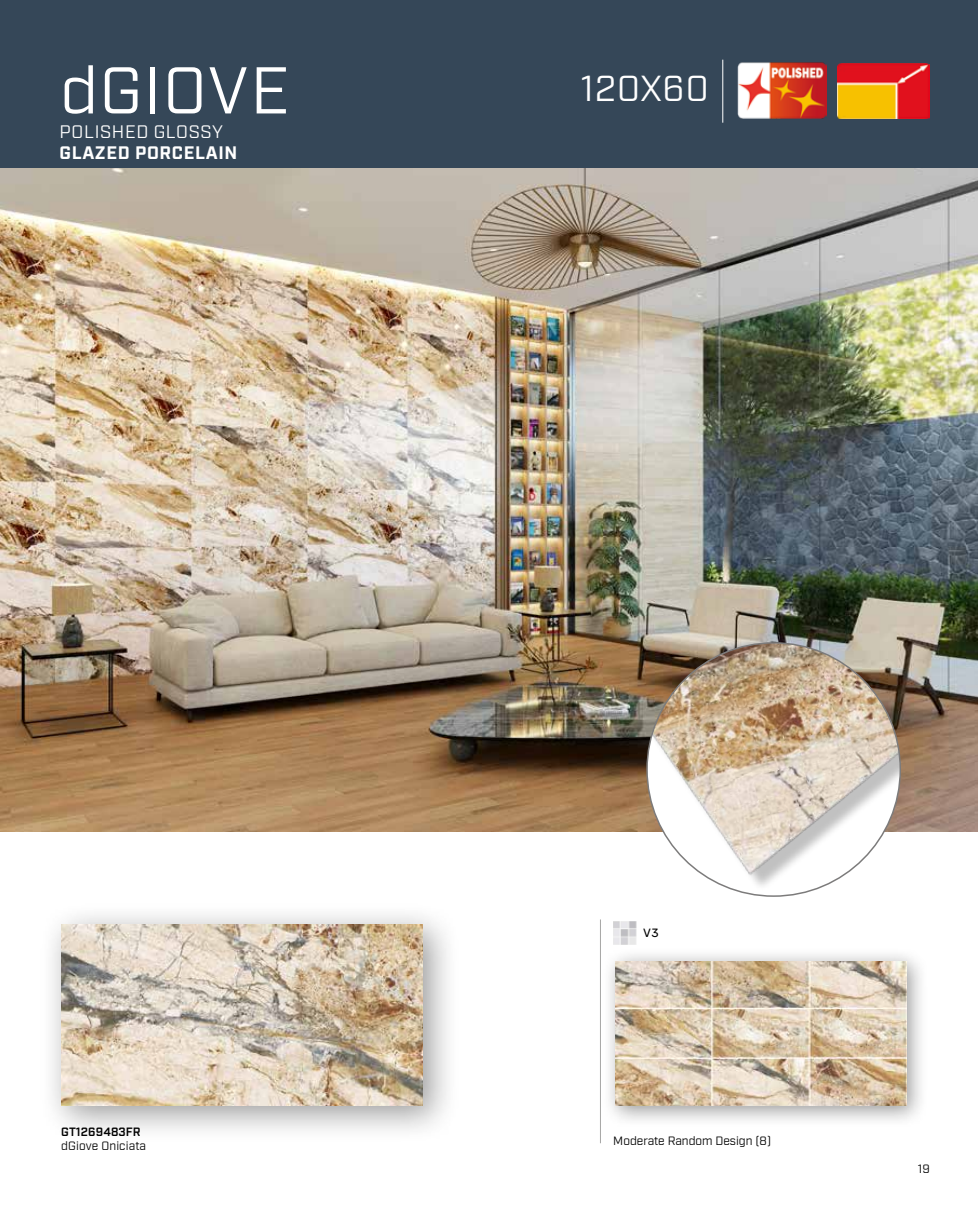
<style>
.page{position:relative;width:978px;height:1212px;background:#fff}
.page>*{position:absolute;margin:0;border:0;box-sizing:border-box;transform-origin:0 0}
.t1{font:66px "Industry";letter-spacing:.025em;color:#fff}
.t2{font:36px "Industry";letter-spacing:.025em;color:#fff}
.t3{font:700 18px "Industry";letter-spacing:.035em;color:#fff}
.t4{font:18px "Industry";letter-spacing:.035em;color:#fff}
.t5{font:12px "Industry";color:#000}
.t6{font:600 12px "Industry";letter-spacing:.01em;color:#000}
.t7{font:12px "Rubik";color:#000}
</style>
<div class="page">
<div style="left:0;top:0;width:978px;height:170px;background:#354758"></div>
<div style="left:602px;top:947px;width:327px;height:181px;background:#000;opacity:.4"></div>
<img style="left:616px;top:961px;width:290px;height:145px">
<img style="left:0;top:169px;width:978px;height:662px">
<div style="left:39px;top:902px;width:422px;height:241px;background:#000;opacity:.4"></div>
<img style="left:61px;top:924px;width:362px;height:181px">
<hr style="left:722px;top:60px;width:1px;height:63px;background:#fff">
<img style="left:838px;top:64px;width:91px;height:55px">
<img style="left:737px;top:62px;width:90px;height:57px">
<hr style="left:600px;top:919px;width:1px;height:224px;background:#a7a7a6">
<img style="left:613px;top:921px;width:23px;height:23px">
<img style="left:647px;top:643px;width:253px;height:253px">
<h1 class="t1" style="left:60px;top:51px;width:231px">dGIOVE</h1>
<h3 class="t4" style="left:60px;top:121px;width:165px">POLISHED GLOSSY</h3>
<h3 class="t3" style="left:60px;top:142px;width:179px">GLAZED PORCELAIN</h3>
<h2 class="t2" style="left:580px;top:67px;width:130px">120X60</h2>
<p class="t7" style="left:643px;top:926px;width:17px">V3</p>
<p class="t6" style="left:61px;top:1125px;width:81px">GT1269483FR</p>
<p class="t5" style="left:61px;top:1139px;width:86px">dGiove Oniciata</p>
<p class="t5" style="left:613px;top:1134px;width:159px">Moderate Random Design (8)</p>
<p class="t5" style="left:918px;top:1161px;width:13px">19</p>
</div>
